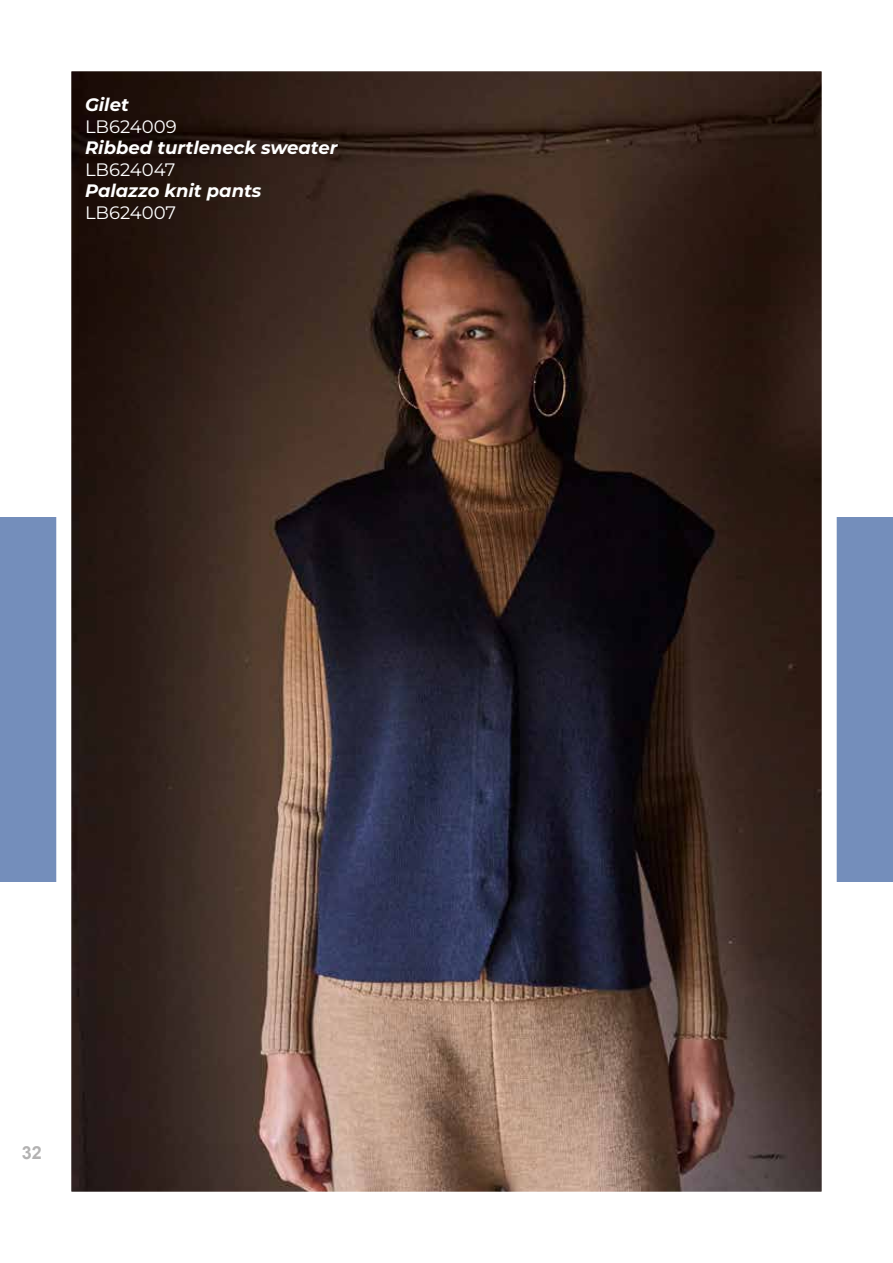
<style>
.page{position:relative;width:893px;height:1263px;background:#fff}
.page>*{position:absolute;margin:0;border:0;box-sizing:border-box;transform-origin:0 0}
.t1{font:italic 700 18px "Montserrat";color:#fff}
.t2{font:18px "Montserrat";color:#fff}
.t3{font:700 18px "Arial";color:#b3b2b2}
</style>
<div class="page">
<div style="left:0;top:517px;width:893px;height:364px;background:#748ebb"></div>
<img style="left:72px;top:72px;width:749px;height:1119px">
<div style="left:56px;top:56px;width:781px;height:1151px;border:15px solid #fff"></div>
<p class="t1" style="left:85px;top:93px;width:45px">Gilet</p>
<p class="t2" style="left:85px;top:114px;width:93px">LB624009</p>
<p class="t1" style="left:85px;top:136px;width:254px">Ribbed turtleneck sweater</p>
<p class="t2" style="left:85px;top:157px;width:92px">LB624047</p>
<p class="t1" style="left:85px;top:179px;width:178px">Palazzo knit pants</p>
<p class="t2" style="left:85px;top:201px;width:93px">LB624007</p>
<p class="t3" style="left:22px;top:1141px;width:22px">32</p>
</div>
